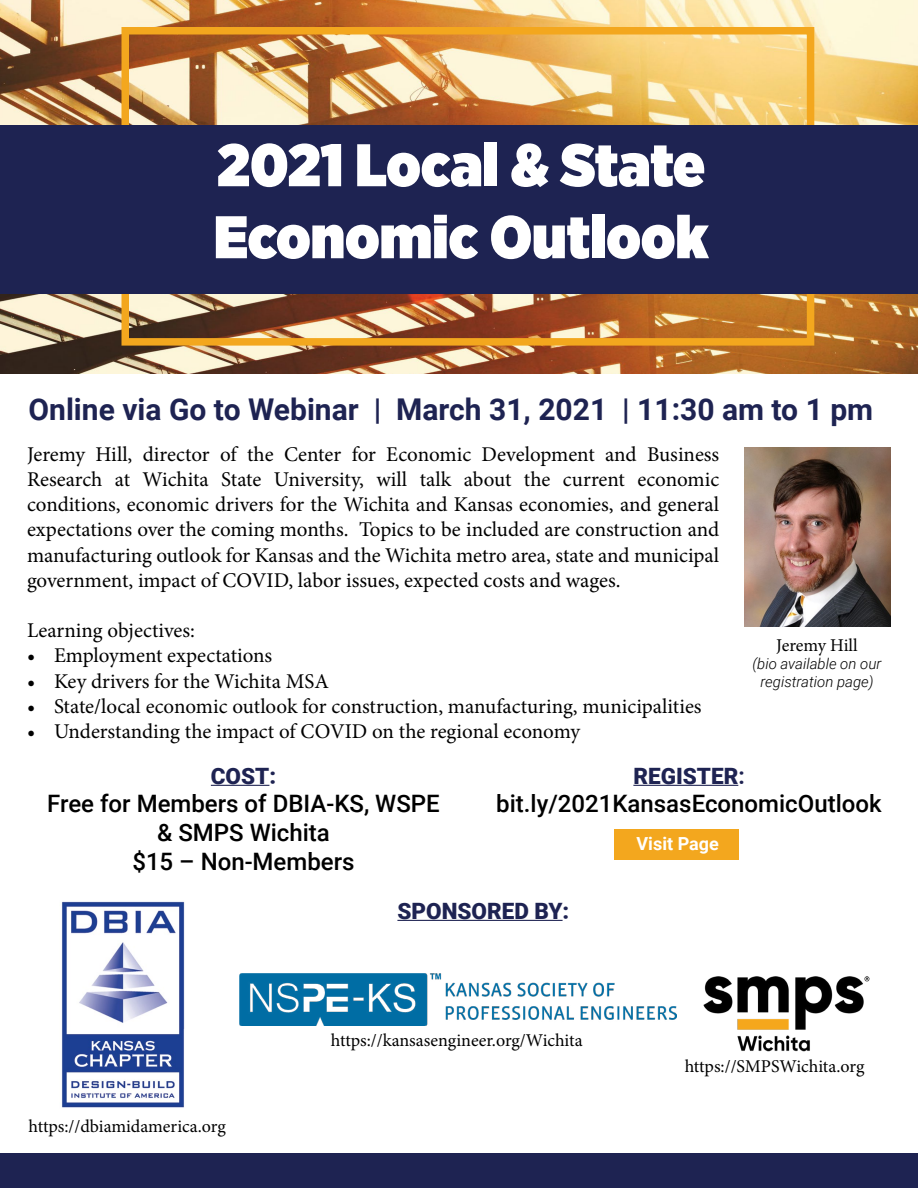
<style>
.page{position:relative;width:918px;height:1188px;background:#fff}
.page>*{position:absolute;margin:0;border:0;box-sizing:border-box;transform-origin:0 0}
.t1{font:900 60px/72px "Gotham Narrow";color:#fff}
.t2{font:700 30px "Roboto";color:#1e2352}
.t3{font:500 24px/28.8px "Roboto";color:#000;text-align:center}
.t4{font:900 22.5px "Roboto";color:#1e2352}
.t5{font:21px/25.2px "Minion Pro";color:#000;text-align:justify}
.t6{font:18px "Minion Pro";letter-spacing:-.005em;color:#000}
.t7{font:700 18px "Roboto";color:#fff}
.t8{font:italic 300 15px/18px "Roboto";color:#000;text-align:center}
.s1{font-weight:700}
</style>
<div class="page">
<img style="left:0;top:0;width:918px;height:374px">
<img style="left:61px;top:901px;width:124px;height:207px">
<img style="left:744px;top:447px;width:147px;height:179px">
<img style="left:703px;top:976px;width:167px;height:76px">
<hr style="left:211px;top:785px;width:58px;height:1px;background:#1e2352">
<hr style="left:633px;top:785px;width:105px;height:1px;background:#1e2352">
<hr style="left:397px;top:920px;width:166px;height:1px;background:#1e2352">
<img style="left:240px;top:973px;width:436px;height:52px">
<div style="left:615px;top:830px;width:124px;height:30px;background:#f3a71e"></div>
<div style="left:122px;top:27px;width:692px;height:319px;border:8px solid #f3a71e"></div>
<div style="left:0;top:125px;width:918px;height:169px;background:#1e2352"></div>
<div style="left:0;top:1153px;width:918px;height:35px;background:#1e2352"></div>
<h1 class="t1" style="left:214px;top:128px;width:496px">2021 Local &amp; State<br>Economic Outlook</h1>
<h2 class="t2" style="left:29px;top:388px;width:846px">Online via Go to Webinar | March 31, 2021 | 11:30 am to 1 pm</h2>
<p class="t5" style="left:27px;top:442px;width:694px">Jeremy Hill, director of the Center for Economic Development and Business Research at Wichita State University, will talk about the current economic conditions, economic drivers for the Wichita and Kansas economies, and general expectations over the coming months. Topics to be included are construction and manufacturing outlook for Kansas and the Wichita metro area, state and municipal government, impact of COVID, labor issues, expected costs and wages.</p>
<p class="t5" style="left:27px;top:618px;width:170px">Learning objectives:</p>
<p class="t5" style="left:27px;top:643px;width:247px">• Employment expectations</p>
<p class="t5" style="left:27px;top:668px;width:303px">• Key drivers for the Wichita MSA</p>
<p class="t5" style="left:27px;top:694px;width:676px">• State/local economic outlook for construction, manufacturing, municipalities</p>
<p class="t5" style="left:27px;top:719px;width:555px">• Understanding the impact of COVID on the regional economy</p>
<p class="t6" style="left:776px;top:634px;width:83px">Jeremy Hill</p>
<p class="t8" style="left:753px;top:654px;width:130px">(bio available on our registration page)</p>
<p class="t4" style="left:211px;top:760px;width:67px">COST:</p>
<p class="t3" style="left:47px;top:789px;width:394px">Free for Members of DBIA-KS, WSPE &amp; SMPS Wichita<br>$15 – Non-Members</p>
<p class="t4" style="left:633px;top:760px;width:113px">REGISTER<span class="s1">:</span></p>
<p class="t3" style="left:496px;top:789px;width:387px">bit.ly/2021KansasEconomicOutlook</p>
<p class="t7" style="left:637px;top:831px;width:84px">Visit Page</p>
<p class="t4" style="left:397px;top:895px;width:173px">SPONSORED BY:</p>
<p class="t6" style="left:28px;top:1115px;width:199px">https://dbiamidamerica.org</p>
<p class="t6" style="left:331px;top:1028px;width:253px">https://kansasengineer.org/Wichita</p>
<p class="t6" style="left:685px;top:1055px;width:181px">https://SMPSWichita.org</p>
</div>
